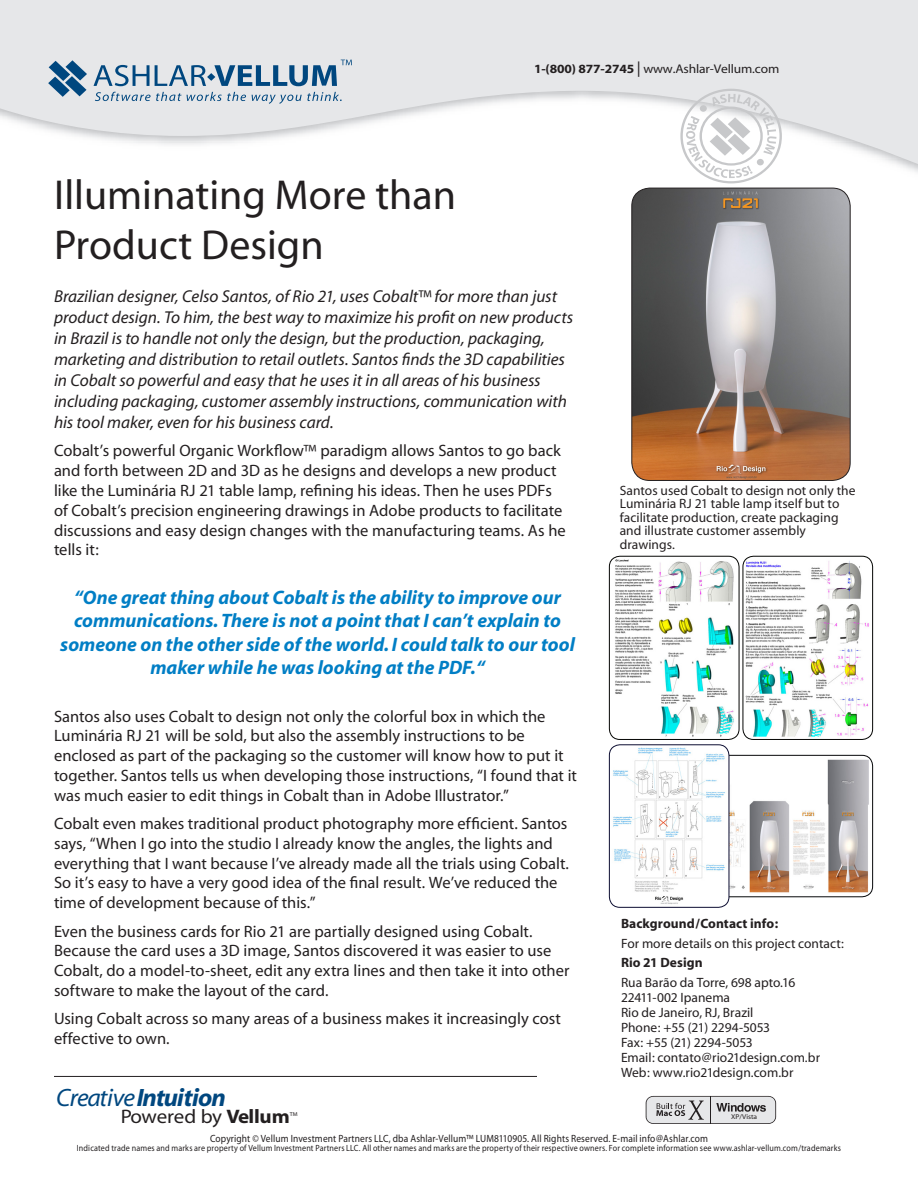
<style>
.page{position:relative;width:918px;height:1188px;background:#fff}
.page>*{position:absolute;margin:0;border:0;box-sizing:border-box;transform-origin:0 0}
.healine{font:42px "Myriad";color:#231f20}
.t1{font:italic 700 25.2px "Myriad";letter-spacing:-.03em;color:#00477f}
.t2{font:19.65px "Myriad";letter-spacing:-.02em;color:#231f20;scale:1.07 1}
.pull_quote{font:italic 700 19.5px/23.4px "Myriad";color:#007ec5;text-align:center}
.Romance{font:italic 17.25px/21px "Myriad";color:#231f20}
.Romance-2{font:16.5px/19.8px "Myriad";color:#231f20}
.caption_contact_info{font:13.5px/15px "Myriad";color:#231f20}
.caption_contact_info-2{font:700 13.5px "Myriad";letter-spacing:.005em;color:#231f20}
.t3{font:12.6px "Myriad";letter-spacing:-.01em;color:#231f20;scale:1.07 1}
.caption_contact_info-3{font:10.5px "Myriad";letter-spacing:.015em;color:#231f20;scale:.9 1}
.caption_contact_info-4{font:9px "Myriad";letter-spacing:.02em;color:#231f20;scale:.9 1}
.t4{font:7.05px "Myriad";color:#231f20;scale:1.07 1}
.t5{font:5.55px "Myriad";color:#231f20;scale:1.07 1}
.s1{font-weight:700}
.s2{font-size:15.45px}
.s3{font-weight:400}
</style>
<div class="page">
<svg style="left:0;top:0;width:918px;height:167px;fill:#e6e7e9"></svg>
<svg style="left:680px;top:89px;width:102px;height:94px"></svg>
<div style="left:700px;top:105px;width:7px;height:7px;background:#c7c8ca;border-radius:50%"></div>
<div style="left:757px;top:159px;width:7px;height:6px;background:#c7c8ca;border-radius:50%"></div>
<svg style="left:95px;top:92px;width:151px;height:9px"></svg>
<svg style="left:252px;top:92px;width:90px;height:12px"></svg>
<svg style="left:48px;top:60px;width:39px;height:37px"></svg>
<svg style="left:94px;top:60px;width:258px;height:26px;background:#9fb5c8"></svg>
<svg style="left:646px;top:1096px;width:130px;height:28px;background:#c3c3c4"></svg>
<hr style="left:54px;top:1076px;width:483px;height:1px;background:#231f20">
<img style="left:632px;top:188px;width:218px;height:292px;border-radius:18px">
<div style="left:632px;top:188px;width:218px;height:293px;border:1px solid #231f20;border-radius:18px"></div>
<img style="left:706px;top:755px;width:167px;height:142px;border-radius:11px">
<div style="left:706px;top:755px;width:167px;height:142px;border:1px solid #060709;border-radius:11px"></div>
<img style="left:609px;top:745px;width:120px;height:162px;border-radius:11px">
<div style="left:609px;top:745px;width:120px;height:163px;border:1px solid #0c0d31;border-radius:11px"></div>
<img style="left:609px;top:556px;width:130px;height:183px;border-radius:11px">
<div style="left:609px;top:556px;width:130px;height:184px;border:1px solid #040503;border-radius:11px"></div>
<img style="left:743px;top:556px;width:130px;height:183px;border-radius:11px">
<div style="left:743px;top:556px;width:130px;height:184px;border:1px solid #040503;border-radius:11px"></div>
<p class="healine" style="left:54px;top:174px;width:404px">Illuminating More than</p>
<p class="healine" style="left:54px;top:224px;width:271px">Product Design</p>
<p class="t3" style="left:534px;top:62px;width:231px"><span class="s1">1-(800) 877-2745</span> <span class="s2">|</span> www.Ashlar-Vellum.com</p>
<p class="Romance" style="left:54px;top:287px;width:521px">Brazilian designer, Celso Santos, of Rio 21, uses Cobalt™ for more than just product design. To him, the best way to maximize his profit on new products in Brazil is to handle not only the design, but the production, packaging, marketing and distribution to retail outlets. Santos finds the 3D capabilities in Cobalt so powerful and easy that he uses it in all areas of his business including packaging, customer assembly instructions, communication with his tool maker, even for his business card.</p>
<p class="Romance-2" style="left:54px;top:442px;width:513px">Cobalt’s powerful Organic Workflow™ paradigm allows Santos to go back and forth between 2D and 3D as he designs and develops a new product like the Luminária RJ 21 table lamp, refining his ideas. Then he uses PDFs of Cobalt’s precision engineering drawings in Adobe products to facilitate discussions and easy design changes with the manufacturing teams. As he tells it:</p>
<p class="pull_quote" style="left:60px;top:586px;width:516px">“One great thing about Cobalt is the ability to improve our communications. There is not a point that I can’t explain to someone on the other side of the world. I could talk to our tool maker while he was looking at the PDF.“</p>
<p class="Romance-2" style="left:54px;top:707px;width:525px">Santos also uses Cobalt to design not only the colorful box in which the Luminária RJ 21 will be sold, but also the assembly instructions to be enclosed as part of the packaging so the customer will know how to put it together. Santos tells us when developing those instructions, “I found that it was much easier to edit things in Cobalt than in Adobe Illustrator.”</p>
<p class="Romance-2" style="left:54px;top:814px;width:517px">Cobalt even makes traditional product photography more efficient. Santos says, “When I go into the studio I already know the angles, the lights and everything that I want because I’ve already made all the trials using Cobalt.<br>So it’s easy to have a very good idea of the final result. We’ve reduced the time of development because of this.”</p>
<p class="Romance-2" style="left:54px;top:922px;width:517px">Even the business cards for Rio 21 are partially designed using Cobalt.<br>Because the card uses a 3D image, Santos discovered it was easier to use Cobalt, do a model-to-sheet, edit any extra lines and then take it into other software to make the layout of the card.</p>
<p class="Romance-2" style="left:54px;top:1010px;width:508px">Using Cobalt across so many areas of a business makes it increasingly cost effective to own.</p>
<p class="t1" style="left:56px;top:1084px;width:171px"><span class="s3">Creative</span>Intuition</p>
<p class="t2" style="left:121px;top:1106px;width:160px">Powered by <span class="s1">Vellum</span></p>
<p class="t5" style="left:290px;top:1111px;width:9px">TM</p>
<p class="caption_contact_info" style="left:620px;top:484px;width:237px;line-height:13.5px">Santos used Cobalt to design not only the Luminária RJ 21 table lamp itself but to facilitate production, create packaging and illustrate customer assembly drawings.</p>
<p class="caption_contact_info-2" style="left:621px;top:917px;width:159px">Background/Contact info:</p>
<p class="caption_contact_info" style="left:621px;top:936px;width:225px">For more details on this project contact:</p>
<p class="caption_contact_info-2" style="left:621px;top:956px;width:83px">Rio 21 Design</p>
<p class="caption_contact_info" style="left:621px;top:975px;width:201px">Rua Barão da Torre, 698 apto.16<br>22411-002 Ipanema<br>Rio de Janeiro, RJ, Brazil<br>Phone: +55 (21) 2294-5053<br>Fax: +55 (21) 2294-5053<br>Email: contato@rio21design.com.br<br>Web: www.rio21design.com.br</p>
<p class="t4" style="left:731px;top:1113px;width:26px">XP/Vista</p>
<p class="caption_contact_info-3" style="left:210px;top:1133px;width:555px">Copyright © Vellum Investment Partners LLC, dba Ashlar-Vellum™ LUM8110905. All Rights Reserved. E-mail info@Ashlar.com</p>
<p class="caption_contact_info-4" style="left:77px;top:1143px;width:851px">Indicated trade names and marks are property of Vellum Investment Partners LLC. All other names and marks are the property of their respective owners. For complete information see www.ashlar-vellum.com/trademarks</p>
</div>
